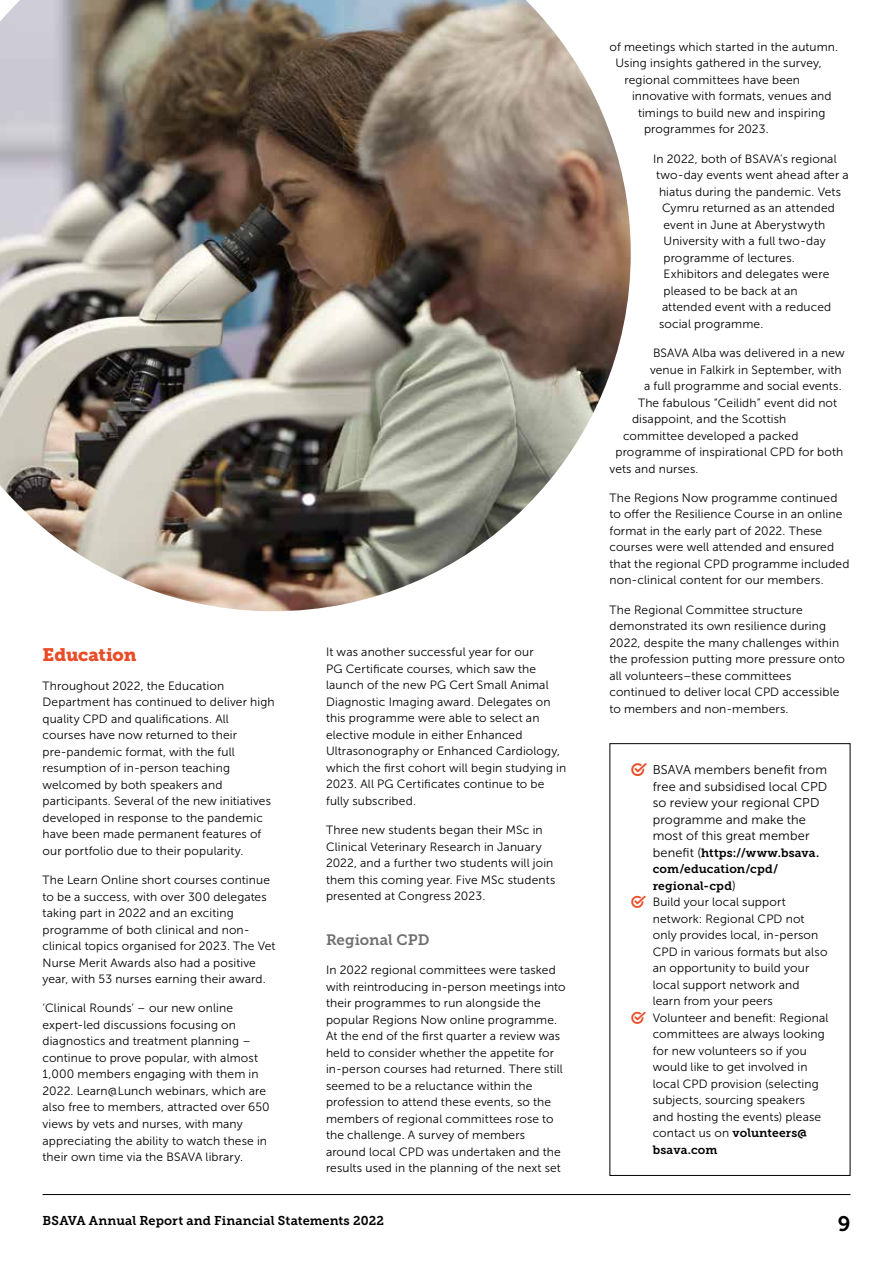
<style>
.page{position:relative;width:893px;height:1263px;background:#fff}
.page>*{position:absolute;margin:0;border:0;box-sizing:border-box;transform-origin:0 0}
.t1{font:21px "Museo Slab 700";color:#000}
.t2{font:18px "Museo Slab 900";letter-spacing:-.01em;color:#e94c26}
.t3{font:15px "Museo Slab 700";color:#706f6f}
.t4{font:12.75px/16.5px "Museo Sans 300";letter-spacing:.01em;color:#000}
.t5{font:12.75px "Museo Slab 700";letter-spacing:.01em;color:#000}
.t6{font:12px/16.5px "Museo Sans 300";letter-spacing:.01em;color:#000}
.t7{font:12px/16.5px "Museo Slab 700";letter-spacing:.015em;color:#000}
.s1{font-family:"Museo Sans 300";font-size:12.75px}
.s2{font-family:"Museo Slab 700"}
</style>
<div class="page">
<hr style="left:43px;top:1194px;width:807px;height:1px;background:#000">
<img style="left:0;top:0;width:631px;height:611px">
<div style="left:609px;top:743px;width:241px;height:433px;border:1px solid #000"></div>
<h2 class="t2" style="left:43px;top:644px;width:95px">Education</h2>
<p class="t6" style="left:43px;top:678px;width:234px">Throughout 2022, the Education Department has continued to deliver high quality CPD and qualifications. All courses have now returned to their pre-pandemic format, with the full resumption of in-person teaching welcomed by both speakers and participants. Several of the new initiatives developed in response to the pandemic have been made permanent features of our portfolio due to their popularity.</p>
<p class="t6" style="left:43px;top:872px;width:235px">The Learn Online short courses continue to be a success, with over 300 delegates taking part in 2022 and an exciting programme of both clinical and non&shy;clinical topics organised for 2023. The Vet Nurse Merit Awards also had a positive year, with 53 nurses earning their award.</p>
<p class="t6" style="left:43px;top:1000px;width:229px">‘Clinical Rounds’ – our new online expert-led discussions focusing on diagnostics and treatment planning – continue to prove popular, with almost 1,000 members engaging with them in 2022. Learn@Lunch webinars, which are also free to members, attracted over 650 views by vets and nurses, with many appreciating the ability to watch these in their own time via the BSAVA library.</p>
<p class="t6" style="left:326px;top:644px;width:242px">It was another successful year for our<br>PG Certificate courses, which saw the launch of the new PG Cert Small Animal Diagnostic Imaging award. Delegates on this programme were able to select an elective module in either Enhanced Ultrasonography or Enhanced Cardiology, which the first cohort will begin studying in 2023. All PG Certificates continue to be fully subscribed.</p>
<p class="t6" style="left:326px;top:822px;width:231px">Three new students began their MSc in Clinical Veterinary Research in January 2022, and a further two students will join them this coming year. Five MSc students presented at Congress 2023.</p>
<p class="t3" style="left:326px;top:931px;width:105px">Regional CPD</p>
<p class="t6" style="left:326px;top:962px;width:241px">In 2022 regional committees were tasked with reintroducing in-person meetings into their programmes to run alongside the popular Regions Now online programme.<br>At the end of the first quarter a review was held to consider whether the appetite for in-person courses had returned. There still seemed to be a reluctance within the profession to attend these events, so the members of regional committees rose to the challenge. A survey of members around local CPD was undertaken and the results used in the planning of the next set</p>
<p class="t6" style="left:609px;top:39px;width:230px">of meetings which started in the autumn.</p>
<p class="t6" style="left:615px;top:55px;width:208px">Using insights gathered in the survey,</p>
<p class="t6" style="left:624px;top:72px;width:177px">regional committees have been</p>
<p class="t6" style="left:632px;top:88px;width:201px">innovative with formats, venues and</p>
<p class="t6" style="left:638px;top:105px;width:189px">timings to build new and inspiring</p>
<p class="t6" style="left:644px;top:121px;width:126px">programmes for 2023.</p>
<p class="t6" style="left:653px;top:150px;width:185px">In 2022, both of BSAVA’s regional</p>
<p class="t6" style="left:656px;top:167px;width:194px">two-day events went ahead after a</p>
<p class="t6" style="left:659px;top:183px;width:184px">hiatus during the pandemic. Vets</p>
<p class="t6" style="left:662px;top:200px;width:175px">Cymru returned as an attended</p>
<p class="t6" style="left:663px;top:216px;width:163px">event in June at Aberystwyth</p>
<p class="t6" style="left:663px;top:233px;width:164px">University with a full two-day</p>
<p class="t6" style="left:663px;top:249px;width:133px">programme of lectures.</p>
<p class="t6" style="left:663px;top:266px;width:167px">Exhibitors and delegates were</p>
<p class="t6" style="left:663px;top:282px;width:136px">pleased to be back at an</p>
<p class="t6" style="left:662px;top:299px;width:171px">attended event with a reduced</p>
<p class="t6" style="left:659px;top:315px;width:106px">social programme.</p>
<p class="t6" style="left:653px;top:345px;width:193px">BSAVA Alba was delivered in a new</p>
<p class="t6" style="left:650px;top:361px;width:193px">venue in Falkirk in September, with</p>
<p class="t6" style="left:644px;top:378px;width:199px">a full programme and social events.</p>
<p class="t6" style="left:638px;top:394px;width:201px">The fabulous “Ceilidh” event did not</p>
<p class="t6" style="left:632px;top:411px;width:156px">disappoint, and the Scottish</p>
<p class="t6" style="left:623px;top:427px;width:177px">committee developed a packed</p>
<p class="t6" style="left:615px;top:444px;width:229px">programme of inspirational CPD for both</p>
<p class="t6" style="left:609px;top:460px;width:91px">vets and nurses.</p>
<p class="t6" style="left:609px;top:489px;width:241px">The Regions Now programme continued to offer the Resilience Course in an online format in the early part of 2022. These courses were well attended and ensured that the regional CPD programme included non-clinical content for our members.</p>
<p class="t6" style="left:609px;top:601px;width:237px">The Regional Committee structure demonstrated its own resilience during 2022, despite the many challenges within the profession putting more pressure onto all volunteers–these committees continued to deliver local CPD accessible to members and non-members.</p>
<p class="t4" style="left:653px;top:762px;width:176px">BSAVA members benefit from free and subsidised local CPD so review your regional CPD programme and make the most of this great member</p>
<p class="t7" style="left:653px;top:844px;width:168px"><span class="s1">benefit (</span>https://www.bsava. com/education/cpd/ regional-cpd<span class="s1">)</span></p>
<p class="t6" style="left:653px;top:894px;width:177px">Build your local support network: Regional CPD not only provides local, in-person<br>CPD in various formats but also an opportunity to build your local support network and learn from your peers<br>Volunteer and benefit: Regional committees are always looking for new volunteers so if you would like to get involved in local CPD provision (selecting subjects, sourcing speakers and hosting the events) please contact us on <span class="s2">volunteers@</span></p>
<p class="t7" style="left:653px;top:1141px;width:66px">bsava.com</p>
<p class="t5" style="left:43px;top:1213px;width:343px">BSAVA Annual Report and Financial Statements 2022</p>
<h1 class="t1" style="left:838px;top:1212px;width:14px">9</h1>
</div>
